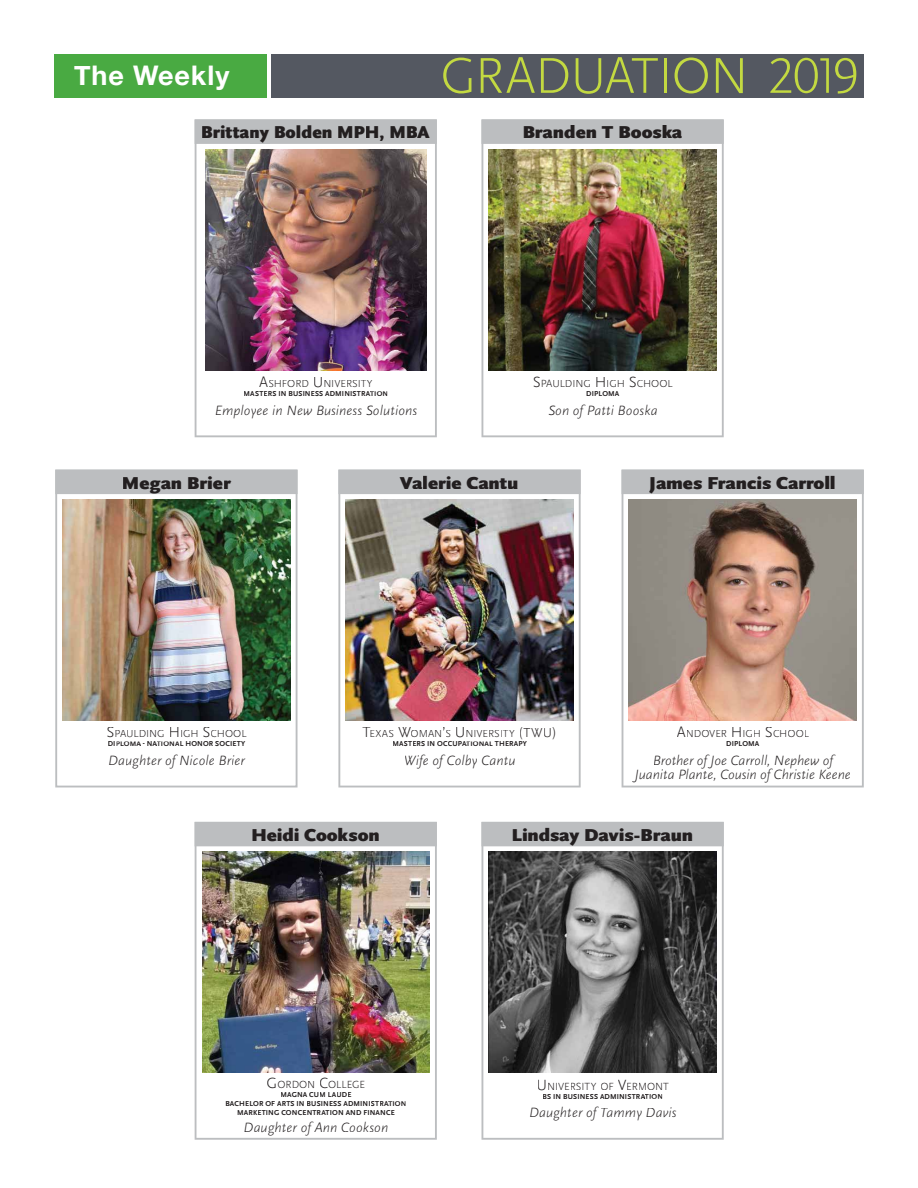
<style>
.page{position:relative;width:918px;height:1188px;background:#fff}
.page>*{position:absolute;margin:0;border:0;box-sizing:border-box;transform-origin:0 0}
.t1{font:300 52.5px "Scala Sans OT";letter-spacing:-.025em;color:#c3d941}
.t2{font:700 27px "Helvetica Neue";letter-spacing:.035em;color:#fff}
.t3{font:900 18px "Scala Sans OT";color:#231f20;scale:1.07 1}
.t4{font:900 18px "Scala Sans OT";color:#231f20}
.t5{font:italic 300 14.1px/14.2px "Scala Sans OT";letter-spacing:.005em;color:#231f20;text-align:center}
.t6{font:300 10.8px "Scala Sans OT";color:#231f20}
.t7{font:700 7.5px/9px "Scala Sans OT";letter-spacing:.02em;color:#231f20;text-align:center}
.s1{font-size:15.45px}
.s2{font-size:13.5px}
</style>
<div class="page">
<div style="left:54px;top:54px;width:213px;height:43px;background:#49aa42"></div>
<div style="left:271px;top:54px;width:593px;height:43px;background:#545861"></div>
<svg style="left:195px;top:144px;width:242px;height:293px"></svg>
<div style="left:195px;top:119px;width:242px;height:25px;background:#bcbec0"></div>
<div style="left:338px;top:127px;width:27px;height:11px;background:#bcbec0"></div>
<div style="left:366px;top:127px;width:18px;height:14px;background:#bcbec0"></div>
<div style="left:391px;top:127px;width:26px;height:11px;background:#bcbec0"></div>
<div style="left:417px;top:127px;width:13px;height:11px;background:#bcbec0"></div>
<img style="left:205px;top:149px;width:221px;height:221px">
<svg style="left:482px;top:144px;width:242px;height:293px"></svg>
<div style="left:482px;top:119px;width:242px;height:25px;background:#bcbec0"></div>
<div style="left:524px;top:127px;width:39px;height:12px;background:#bcbec0"></div>
<div style="left:565px;top:125px;width:48px;height:14px;background:#bcbec0"></div>
<div style="left:620px;top:127px;width:21px;height:12px;background:#bcbec0"></div>
<div style="left:642px;top:125px;width:40px;height:14px;background:#bcbec0"></div>
<img style="left:489px;top:149px;width:227px;height:221px">
<svg style="left:55px;top:494px;width:243px;height:293px"></svg>
<div style="left:55px;top:470px;width:243px;height:24px;background:#bcbec0"></div>
<div style="left:123px;top:477px;width:15px;height:12px;background:#bcbec0"></div>
<div style="left:140px;top:480px;width:42px;height:12px;background:#bcbec0"></div>
<hr style="left:140px;top:492px;width:42px;height:1px;background:#bcbec0">
<div style="left:188px;top:476px;width:35px;height:13px;background:#bcbec0"></div>
<div style="left:224px;top:480px;width:7px;height:9px;background:#bcbec0"></div>
<img style="left:63px;top:500px;width:227px;height:220px">
<svg style="left:338px;top:494px;width:243px;height:293px"></svg>
<div style="left:338px;top:470px;width:243px;height:24px;background:#bcbec0"></div>
<div style="left:400px;top:477px;width:22px;height:12px;background:#bcbec0"></div>
<div style="left:423px;top:475px;width:15px;height:14px;background:#bcbec0"></div>
<div style="left:439px;top:476px;width:12px;height:13px;background:#bcbec0"></div>
<div style="left:452px;top:476px;width:55px;height:13px;background:#bcbec0"></div>
<div style="left:508px;top:480px;width:10px;height:9px;background:#bcbec0"></div>
<img style="left:346px;top:500px;width:227px;height:220px">
<svg style="left:622px;top:494px;width:242px;height:293px"></svg>
<div style="left:622px;top:470px;width:242px;height:24px;background:#bcbec0"></div>
<div style="left:649px;top:477px;width:53px;height:15px;background:#bcbec0"></div>
<hr style="left:649px;top:492px;width:53px;height:1px;background:#bcbec0">
<div style="left:709px;top:477px;width:17px;height:12px;background:#bcbec0"></div>
<div style="left:726px;top:475px;width:103px;height:14px;background:#bcbec0"></div>
<hr style="left:831px;top:475px;width:4px;height:14px;background:#bcbec0">
<img style="left:629px;top:500px;width:227px;height:220px">
<svg style="left:195px;top:846px;width:242px;height:294px"></svg>
<div style="left:195px;top:822px;width:242px;height:24px;background:#bcbec0"></div>
<div style="left:253px;top:828px;width:95px;height:13px;background:#bcbec0"></div>
<div style="left:349px;top:832px;width:19px;height:9px;background:#bcbec0"></div>
<div style="left:370px;top:832px;width:9px;height:9px;background:#bcbec0"></div>
<img style="left:202px;top:852px;width:227px;height:221px">
<svg style="left:482px;top:846px;width:242px;height:294px"></svg>
<div style="left:482px;top:822px;width:242px;height:24px;background:#bcbec0"></div>
<div style="left:654px;top:832px;width:17px;height:9px;background:#bcbec0"></div>
<div style="left:672px;top:832px;width:20px;height:9px;background:#bcbec0"></div>
<img style="left:489px;top:852px;width:227px;height:221px">
<h2 class="t2" style="left:74px;top:54px;width:157px">The Weekly</h2>
<h1 class="t1" style="left:440px;top:44px;width:420px">GRADUATION 2019</h1>
<h3 class="t4" style="left:201px;top:122px;width:230px">Brittany Bolden MPH, MBA</h3>
<h3 class="t3" style="left:522px;top:122px;width:151px">Branden T Booska</h3>
<h3 class="t6" style="left:259px;top:377px;width:115px"><span class="s1">A</span>SHFORD <span class="s1">U</span>NIVERSITY</h3>
<p class="t7" style="left:244px;top:389px;width:146px">MASTERS IN BUSINESS ADMINISTRATION</p>
<h3 class="t5" style="left:215px;top:403px;width:204px">Employee in New Business Solutions</h3>
<h3 class="t6" style="left:533px;top:377px;width:142px"><span class="s1">S</span>PAULDING <span class="s1">H</span>IGH <span class="s1">S</span>CHOOL</h3>
<p class="t7" style="left:586px;top:389px;width:35px">DIPLOMA</p>
<h3 class="t5" style="left:548px;top:403px;width:111px">Son of Patti Booska</h3>
<h3 class="t3" style="left:121px;top:472px;width:104px">Megan Brier</h3>
<h3 class="t3" style="left:400px;top:472px;width:112px">Valerie Cantu</h3>
<h3 class="t3" style="left:649px;top:472px;width:176px">James Francis Carroll</h3>
<h3 class="t6" style="left:107px;top:728px;width:142px"><span class="s1">S</span>PAULDING <span class="s1">H</span>IGH <span class="s1">S</span>CHOOL</h3>
<p class="t7" style="left:108px;top:740px;width:139px">DIPLOMA - NATIONAL HONOR SOCIETY</p>
<h3 class="t5" style="left:108px;top:753px;width:138px">Daughter of Nicole Brier</h3>
<h3 class="t6" style="left:363px;top:728px;width:196px"><span class="s1">T</span>EXAS <span class="s1">W</span>OMAN<span class="s1">’</span>S <span class="s1">U</span>NIVERSITY <span class="s2">(TWU)</span></h3>
<p class="t7" style="left:392px;top:740px;width:136px">MASTERS IN OCCUPATIONAL THERAPY</p>
<h3 class="t5" style="left:404px;top:753px;width:113px">Wife of Colby Cantu</h3>
<h3 class="t6" style="left:677px;top:728px;width:134px"><span class="s1">A</span>NDOVER <span class="s1">H</span>IGH <span class="s1">S</span>CHOOL</h3>
<p class="t7" style="left:726px;top:740px;width:35px">DIPLOMA</p>
<h3 class="t5" style="left:635px;top:753px;width:218px">Brother of Joe Carroll, Nephew of<br>Juanita Plante, Cousin of Christie Keene</h3>
<h3 class="t3" style="left:251px;top:824px;width:122px">Heidi Cookson</h3>
<h3 class="t6" style="left:267px;top:1078px;width:100px"><span class="s1">G</span>ORDON <span class="s1">C</span>OLLEGE</h3>
<p class="t7" style="left:225px;top:1090px;width:183px">MAGNA CUM LAUDE<br>BACHELOR OF ARTS IN BUSINESS ADMINISTRATION<br>MARKETING CONCENTRATION AND FINANCE</p>
<h3 class="t5" style="left:244px;top:1120px;width:146px">Daughter of Ann Cookson</h3>
<h3 class="t3" style="left:511px;top:824px;width:171px">Lindsay Davis-Braun</h3>
<h3 class="t6" style="left:537px;top:1080px;width:134px"><span class="s1">U</span>NIVERSITY OF <span class="s1">V</span>ERMONT</h3>
<p class="t7" style="left:543px;top:1092px;width:122px">BS IN BUSINESS ADMINISTRATION</p>
<h3 class="t5" style="left:529px;top:1106px;width:149px">Daughter of Tammy Davis</h3>
</div>
